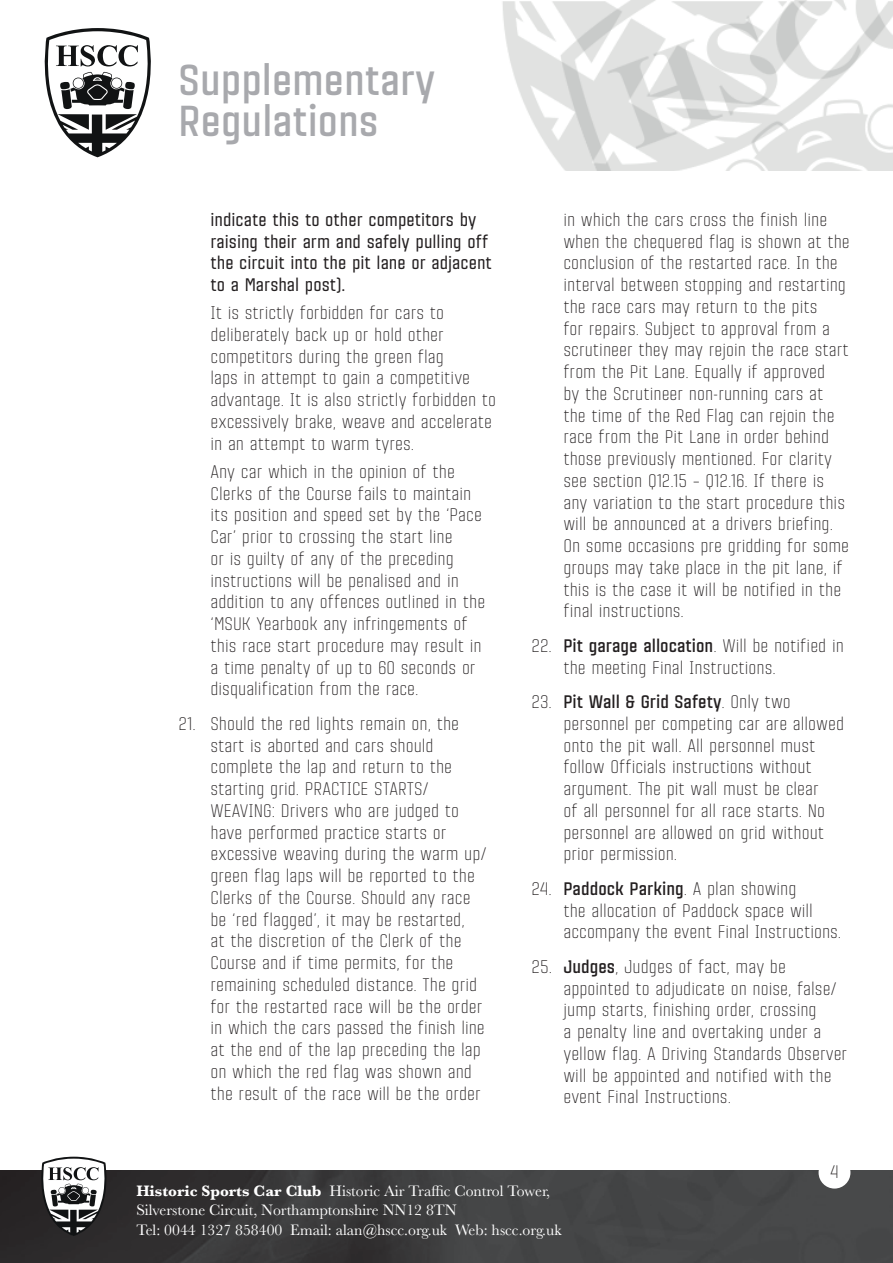
<style>
.page{position:relative;width:893px;height:1263px;background:#fff}
.page>*{position:absolute;margin:0;border:0;box-sizing:border-box;transform-origin:0 0}
.t1{font:700 42px/40.5px "Citadina";color:#a8a9ad}
.t2{font:300 17.7px/21.8px "Citadina";color:#231f20}
.t3{font:500 17.7px/21.8px "Citadina";color:#231f20}
.t4{font:15.75px/19.4px "Baskerville";color:#fff}
.s1{font-weight:700}
</style>
<div class="page">
<img style="left:97px;top:0;width:796px;height:170px">
<svg style="left:44px;top:28px;width:109px;height:129px"></svg>
<img style="left:0;top:1170px;width:892px;height:93px">
<svg style="left:40px;top:1157px;width:68px;height:79px"></svg>
<div style="left:819px;top:1157px;width:31px;height:31px;background:#fff;border-radius:50%"></div>
<h1 class="t1" style="left:179px;top:58px;width:258px">Supplementary<br>Regulations</h1>
<p class="t3" style="left:210px;top:208px;width:283px">indicate this to other competitors by raising their arm and safely pulling off the circuit into the pit lane or adjacent to a Marshal post).</p>
<p class="t2" style="left:210px;top:301px;width:287px">It is strictly forbidden for cars to deliberately back up or hold other competitors during the green flag<br>laps in attempt to gain a competitive advantage. It is also strictly forbidden to excessively brake, weave and accelerate in an attempt to warm tyres.</p>
<p class="t2" style="left:210px;top:460px;width:276px">Any car which in the opinion of the Clerks of the Course fails to maintain its position and speed set by the ‘Pace Car’ prior to crossing the start line<br>or is guilty of any of the preceding instructions will be penalised and in addition to any offences outlined in the ‘MSUK Yearbook any infringements of this race start procedure may result in a time penalty of up to 60 seconds or disqualification from the race.</p>
<p class="t2" style="left:210px;top:712px;width:278px;text-indent:-32px">21. Should the red lights remain on, the start is aborted and cars should complete the lap and return to the starting grid. PRACTICE STARTS/ WEAVING: Drivers who are judged to have performed practice starts or excessive weaving during the warm up/ green flag laps will be reported to the Clerks of the Course. Should any race be ‘red flagged’, it may be restarted,<br>at the discretion of the Clerk of the Course and if time permits, for the remaining scheduled distance. The grid for the restarted race will be the order in which the cars passed the finish line at the end of the lap preceding the lap on which the red flag was shown and the result of the race will be the order</p>
<p class="t2" style="left:563px;top:208px;width:288px">in which the cars cross the finish line when the chequered flag is shown at the conclusion of the restarted race. In the interval between stopping and restarting the race cars may return to the pits<br>for repairs. Subject to approval from a scrutineer they may rejoin the race start from the Pit Lane. Equally if approved<br>by the Scrutineer non-running cars at the time of the Red Flag can rejoin the race from the Pit Lane in order behind those previously mentioned. For clarity see section Q12.15 – Q12.16. If there is any variation to the start procedure this will be announced at a drivers briefing.<br>On some occasions pre gridding for some groups may take place in the pit lane, if this is the case it will be notified in the final instructions.</p>
<p class="t2" style="left:563px;top:634px;width:282px;text-indent:-32px">22. <span class="s1">Pit garage allocation</span>. Will be notified in the meeting Final Instructions.</p>
<p class="t2" style="left:563px;top:690px;width:282px;text-indent:-32px">23. <span class="s1">Pit Wall &amp; Grid Safety</span>. Only two personnel per competing car are allowed onto the pit wall. All personnel must follow Officials instructions without argument. The pit wall must be clear<br>of all personnel for all race starts. No personnel are allowed on grid without prior permission.</p>
<p class="t2" style="left:563px;top:877px;width:279px;text-indent:-32px">24. <span class="s1">Paddock Parking</span>. A plan showing<br>the allocation of Paddock space will accompany the event Final Instructions.</p>
<p class="t2" style="left:563px;top:955px;width:285px;text-indent:-32px">25. <span class="s1">Judges</span>, Judges of fact, may be appointed to adjudicate on noise, false/ jump starts, finishing order, crossing<br>a penalty line and overtaking under a yellow flag. A Driving Standards Observer will be appointed and notified with the event Final Instructions.</p>
<p class="t2" style="left:830px;top:1160px;width:10px">4</p>
<p class="t4" style="left:136px;top:1182px;width:427px"><span class="s1">Historic Sports Car Club</span> Historic Air Traffic Control Tower,<br>Silverstone Circuit, Northamptonshire NN12 8TN<br>Tel: 0044 1327 858400 Email: alan@hscc.org.uk Web: hscc.org.uk</p>
</div>
